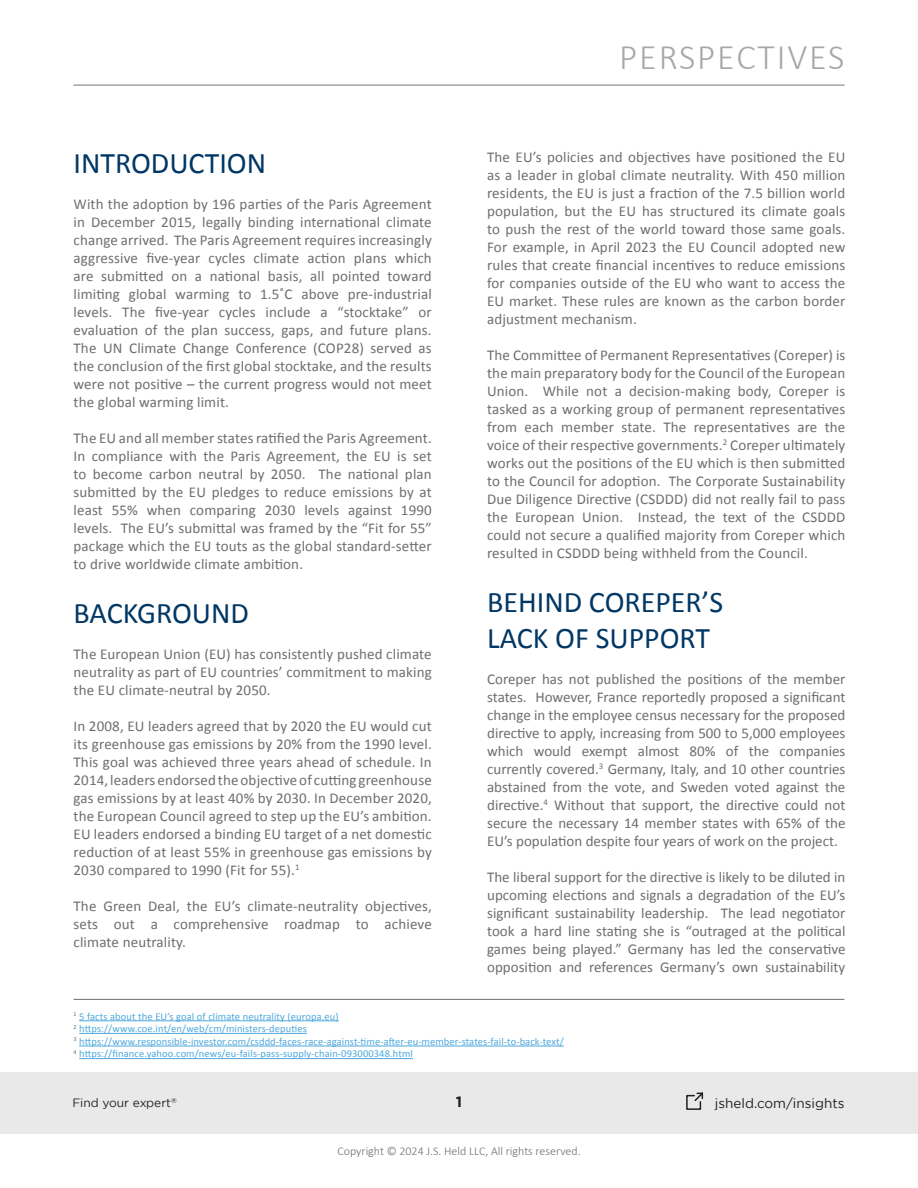
<style>
.page{position:relative;width:918px;height:1188px;background:#fff}
.page>*{position:absolute;margin:0;border:0;box-sizing:border-box;transform-origin:0 0}
.t1{font:300 36px "Calibri";letter-spacing:.05em;color:#a6a8aa}
.Main_Titles{font:30px/36px "Calibri";color:#003764}
.Text_Styles{font:15px/18px "Calibri";letter-spacing:.01em;color:#6d6e70;text-align:justify}
.t2{font:700 15px "Gotham";color:#231f20}
.t3{font:13.5px "Gotham";color:#231f20}
.t4{font:300 12px "Calibri";color:#6d6e70}
.t5{font:12px "Gotham";color:#241f21}
.t6{font:10.5px "Calibri";letter-spacing:.01em;color:#4da8dd}
.t7{font:7.05px "Gotham";color:#241f21}
</style>
<div class="page">
<div style="left:0;top:1072px;width:918px;height:62px;background:#e9e9e9"></div>
<svg style="left:686px;top:1092px;width:18px;height:18px"></svg>
<hr style="left:74px;top:85px;width:770px;height:1px;background:#a6a8ab">
<hr style="left:74px;top:999px;width:770px;height:1px;background:#6d6e70">
<hr style="left:79px;top:1020px;width:260px;height:1px;background:#4da8dd">
<hr style="left:79px;top:1033px;width:228px;height:1px;background:#4da8dd">
<hr style="left:79px;top:1046px;width:485px;height:1px;background:#4da8dd">
<hr style="left:79px;top:1058px;width:334px;height:1px;background:#4da8dd">
<p class="Main_Titles" style="left:74px;top:144px;width:194px">INTRODUCTION</p>
<p class="Text_Styles" style="left:74px;top:194px;width:360px">With the adoption by 196 parties of the Paris Agreement in December 2015, legally binding international climate change arrived. The Paris Agreement requires increasingly aggressive five-year cycles climate action plans which are submitted on a national basis, all pointed toward limiting global warming to 1.5˚C above pre-industrial levels. The five-year cycles include a “stocktake” or evaluation of the plan success, gaps, and future plans.<br>The UN Climate Change Conference (COP28) served as the conclusion of the first global stocktake, and the results were not positive – the current progress would not meet the global warming limit.</p>
<p class="Text_Styles" style="left:74px;top:428px;width:360px">The EU and all member states ratified the Paris Agreement.<br>In compliance with the Paris Agreement, the EU is set to become carbon neutral by 2050. The national plan submitted by the EU pledges to reduce emissions by at least 55% when comparing 2030 levels against 1990 levels. The EU’s submittal was framed by the “Fit for 55” package which the EU touts as the global standard-setter to drive worldwide climate ambition.</p>
<p class="Main_Titles" style="left:74px;top:594px;width:177px">BACKGROUND</p>
<p class="Text_Styles" style="left:74px;top:644px;width:360px">The European Union (EU) has consistently pushed climate neutrality as part of EU countries’ commitment to making the EU climate-neutral by 2050.</p>
<p class="Text_Styles" style="left:74px;top:716px;width:360px">In 2008, EU leaders agreed that by 2020 the EU would cut its greenhouse gas emissions by 20% from the 1990 level.<br>This goal was achieved three years ahead of schedule. In 2014, leaders endorsed the objective of cutting greenhouse gas emissions by at least 40% by 2030. In December 2020, the European Council agreed to step up the EU’s ambition.<br>EU leaders endorsed a binding EU target of a net domestic reduction of at least 55% in greenhouse gas emissions by 2030 compared to 1990 (Fit for 55).<sup>1</sup></p>
<p class="Text_Styles" style="left:74px;top:896px;width:360px">The Green Deal, the EU’s climate-neutrality objectives, sets out a comprehensive roadmap to achieve climate neutrality.</p>
<h1 class="t1" style="left:619px;top:35px;width:227px">PERSPECTIVES</h1>
<p class="Text_Styles" style="left:487px;top:147px;width:360px">The EU’s policies and objectives have positioned the EU as a leader in global climate neutrality. With 450 million residents, the EU is just a fraction of the 7.5 billion world population, but the EU has structured its climate goals to push the rest of the world toward those same goals.<br>For example, in April 2023 the EU Council adopted new rules that create financial incentives to reduce emissions for companies outside of the EU who want to access the EU market. These rules are known as the carbon border adjustment mechanism.</p>
<p class="Text_Styles" style="left:487px;top:345px;width:360px">The Committee of Permanent Representatives (Coreper) is the main preparatory body for the Council of the European Union. While not a decision-making body, Coreper is tasked as a working group of permanent representatives from each member state. The representatives are the voice of their respective governments.<sup>2</sup> Coreper ultimately works out the positions of the EU which is then submitted to the Council for adoption. The Corporate Sustainability Due Diligence Directive (CSDDD) did not really fail to pass the European Union. Instead, the text of the CSDDD could not secure a qualified majority from Coreper which resulted in CSDDD being withheld from the Council.</p>
<p class="Main_Titles" style="left:487px;top:583px;width:238px">BEHIND COREPER’S<br>LACK OF SUPPORT</p>
<p class="Text_Styles" style="left:487px;top:669px;width:360px">Coreper has not published the positions of the member states. However, France reportedly proposed a significant change in the employee census necessary for the proposed directive to apply, increasing from 500 to 5,000 employees which would exempt almost 80% of the companies currently covered.<sup>3</sup> Germany, Italy, and 10 other countries abstained from the vote, and Sweden voted against the directive.<sup>4</sup> Without that support, the directive could not secure the necessary 14 member states with 65% of the EU’s population despite four years of work on the project.</p>
<p class="Text_Styles" style="left:487px;top:867px;width:360px">The liberal support for the directive is likely to be diluted in upcoming elections and signals a degradation of the EU’s significant sustainability leadership. The lead negotiator took a hard line stating she is “outraged at the political games being played.” Germany has led the conservative opposition and references Germany’s own sustainability</p>
<p class="t6" style="left:74px;top:1010px;width:267px"><sup>1</sup> 5 facts about the EU’s goal of climate neutrality (europa.eu)</p>
<p class="t6" style="left:74px;top:1022px;width:235px"><sup>2</sup> https://www.coe.int/en/web/cm/ministers-deputies</p>
<p class="t6" style="left:74px;top:1035px;width:492px"><sup>3</sup> https://www.responsible-investor.com/csddd-faces-race-against-time-after-eu-member-states-fail-to-back-text/</p>
<p class="t6" style="left:74px;top:1047px;width:341px"><sup>4</sup> https://finance.yahoo.com/news/eu-fails-pass-supply-chain-093000348.html</p>
<p class="t5" style="left:72px;top:1096px;width:100px">Find your expert</p>
<p class="t2" style="left:456px;top:1093px;width:8px">1</p>
<p class="t3" style="left:715px;top:1095px;width:131px">jsheld.com/insights</p>
<p class="t7" style="left:171px;top:1096px;width:7px">®</p>
<p class="t4" style="left:337px;top:1144px;width:245px">Copyright © 2024 J.S. Held LLC, All rights reserved.</p>
</div>
